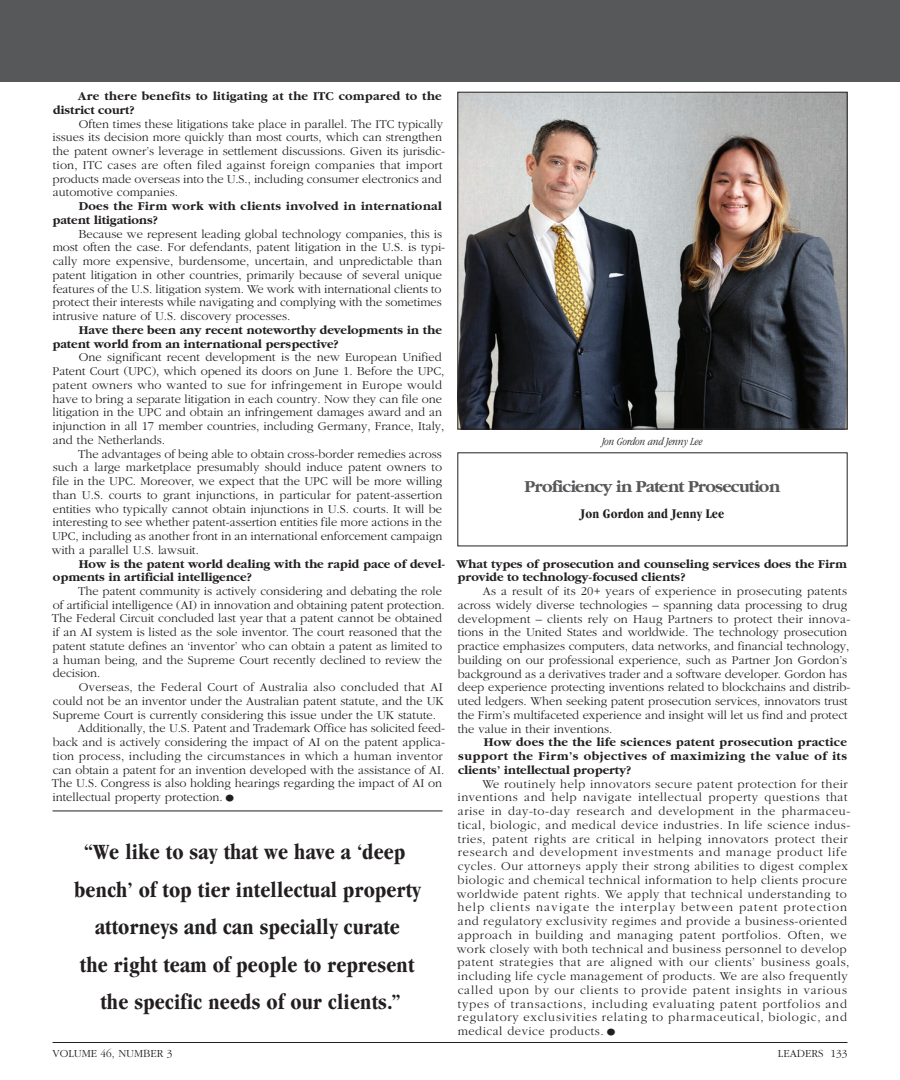
<style>
.page{position:relative;width:900px;height:1080px;background:#fff}
.page>*{position:absolute;margin:0;border:0;box-sizing:border-box;transform-origin:0 0}
.t1{font:700 condensed 22.5px/37.5px "Garamond";letter-spacing:.01em;color:#231f20;text-align:center}
.t2{font:700 17.5px "Garamond";letter-spacing:-.04em;color:#57585a}
.t3{font:700 condensed 13.75px "Garamond";letter-spacing:.01em;color:#231f20}
.t4{font:300 12.5px/13.8px "Garamond";color:#231f20}
.t5{font:300 12.5px/13.8px "Garamond";letter-spacing:.04em;color:#231f20}
.t6{font:700 12.5px/13.8px "Garamond";color:#231f20}
.t7{font:700 12.5px/13.8px "Garamond";letter-spacing:.02em;color:#231f20}
.t8{font:300 12.5px "Garamond";letter-spacing:.02em;color:#231f20}
.t9{font:300 11.25px "Garamond";color:#231f20}
.t10{font:italic 300 condensed 11.25px "Garamond";color:#231f20}
.s1{font-size:22.5px}
</style>
<div class="page">
<div style="left:0;top:0;width:900px;height:81px;background:#57585a"></div>
<img style="left:460px;top:94px;width:386px;height:333px">
<div style="left:458px;top:92px;width:390px;height:337px;border:1px solid #231f20"></div>
<hr style="left:52px;top:811px;width:390px;height:1px;background:#231f20">
<hr style="left:52px;top:1042px;width:796px;height:1px;background:#231f20">
<p class="t7" style="left:53px;top:89px;width:390px;text-indent:25px">Are there benefits to litigating at the ITC compared to the district court?</p>
<p class="t4" style="left:53px;top:117px;width:394px;text-indent:26px">Often times these litigations take place in parallel. The ITC typically issues its decision more quickly than most courts, which can strengthen the patent owner’s leverage in settlement discussions. Given its jurisdic&shy;tion, ITC cases are often filed against foreign companies that import products made overseas into the U.S., including consumer electronics and automotive companies.</p>
<p class="t7" style="left:52px;top:199px;width:391px;text-indent:26px">Does the Firm work with clients involved in international patent litigations?</p>
<p class="t4" style="left:53px;top:227px;width:394px;text-indent:26px">Because we represent leading global technology companies, this is most often the case. For defendants, patent litigation in the U.S. is typi&shy;cally more expensive, burdensome, uncertain, and unpredictable than patent litigation in other countries, primarily because of several unique features of the U.S. litigation system. We work with international clients to protect their interests while navigating and complying with the sometimes intrusive nature of U.S. discovery processes.</p>
<p class="t6" style="left:52px;top:323px;width:391px;text-indent:26px">Have there been any recent noteworthy developments in the patent world from an international perspective?</p>
<p class="t4" style="left:52px;top:351px;width:394px;text-indent:27px">One significant recent development is the new European Unified Patent Court (UPC), which opened its doors on June 1. Before the UPC, patent owners who wanted to sue for infringement in Europe would have to bring a separate litigation in each country. Now they can file one litigation in the UPC and obtain an infringement damages award and an injunction in all 17 member countries, including Germany, France, Italy, and the Netherlands.</p>
<p class="t4" style="left:52px;top:447px;width:392px;text-align:justify;text-indent:26px">The advantages of being able to obtain cross-border remedies across such a large marketplace presumably should induce patent owners to file in the UPC. Moreover, we expect that the UPC will be more willing than U.S. courts to grant injunctions, in particular for patent-assertion entities who typically cannot obtain injunctions in U.S. courts. It will be interesting to see whether patent-assertion entities file more actions in the UPC, including as another front in an international enforcement campaign with a parallel U.S. lawsuit.</p>
<p class="t6" style="left:53px;top:557px;width:394px;text-indent:26px">How is the patent world dealing with the rapid pace of devel&shy;opments in artificial intelligence?</p>
<p class="t4" style="left:52px;top:584px;width:394px;text-indent:26px">The patent community is actively considering and debating the role of artificial intelligence (AI) in innovation and obtaining patent protection.<br>The Federal Circuit concluded last year that a patent cannot be obtained if an AI system is listed as the sole inventor. The court reasoned that the patent statute defines an ‘inventor’ who can obtain a patent as limited to a human being, and the Supreme Court recently declined to review the decision.</p>
<p class="t8" style="left:79px;top:681px;width:365px">Overseas, the Federal Court of Australia also concluded that AI</p>
<p class="t4" style="left:53px;top:694px;width:392px">could not be an inventor under the Australian patent statute, and the UK</p>
<p class="t4" style="left:53px;top:708px;width:385px">Supreme Court is currently considering this issue under the UK statute.</p>
<p class="t4" style="left:78px;top:722px;width:369px">Additionally, the U.S. Patent and Trademark Office has solicited feed-</p>
<p class="t4" style="left:53px;top:736px;width:394px">back and is actively considering the impact of AI on the patent applica-</p>
<p class="t8" style="left:53px;top:749px;width:392px">tion process, including the circumstances in which a human inventor</p>
<p class="t4" style="left:53px;top:763px;width:393px">can obtain a patent for an invention developed with the assistance of AI.</p>
<p class="t4" style="left:52px;top:777px;width:392px">The U.S. Congress is also holding hearings regarding the impact of AI on</p>
<p class="t4" style="left:53px;top:791px;width:186px">intellectual property protection.<span class="s1">•</span></p>
<p class="t10" style="left:602px;top:436px;width:102px">Jon Gordon and Jenny Lee</p>
<h2 class="t2" style="left:525px;top:477px;width:257px">Proficiency in Patent Prosecution</h2>
<p class="t3" style="left:581px;top:506px;width:145px">Jon Gordon and Jenny Lee</p>
<p class="t6" style="left:457px;top:557px;width:392px">What types of prosecution and counseling services does the Firm provide to technology-focused clients?</p>
<p class="t4" style="left:458px;top:584px;width:394px;text-indent:25px">As a result of its 20+ years of experience in prosecuting patents across widely diverse technologies – spanning data processing to drug development – clients rely on Haug Partners to protect their innova&shy;tions in the United States and worldwide. The technology prosecution practice emphasizes computers, data networks, and financial technology, building on our professional experience, such as Partner Jon Gordon’s background as a derivatives trader and a software developer. Gordon has deep experience protecting inventions related to blockchains and distrib&shy;uted ledgers. When seeking patent prosecution services, innovators trust the Firm’s multifaceted experience and insight will let us find and protect the value in their inventions.</p>
<p class="t6" style="left:458px;top:736px;width:391px;text-align:justify;text-indent:26px">How does the the life sciences patent prosecution practice support the Firm’s objectives of maximizing the value of its clients’ intellectual property?</p>
<p class="t5" style="left:457px;top:777px;width:395px;text-indent:26px">We routinely help innovators secure patent protection for their inventions and help navigate intellectual property questions that arise in day-to-day research and development in the pharmaceu&shy;tical, biologic, and medical device industries. In life science indus&shy;tries, patent rights are critical in helping innovators protect their research and development investments and manage product life cycles. Our attorneys apply their strong abilities to digest complex biologic and chemical technical information to help clients procure worldwide patent rights. We apply that technical understanding to help clients navigate the interplay between patent protection and regulatory exclusivity regimes and provide a business-oriented approach in building and managing patent portfolios. Often, we work closely with both technical and business personnel to develop patent strategies that are aligned with our clients’ business goals, including life cycle management of products. We are also frequently called upon by our clients to provide patent insights in various types of transactions, including evaluating patent portfolios and regulatory exclusivities relating to pharmaceutical, biologic, and medical device products.<span class="s1">•</span></p>
<h1 class="t1" style="left:74px;top:833px;width:348px">“We like to say that we have a ‘deep bench’ of top tier intellectual property attorneys and can specially curate<br>the right team of people to represent the specific needs of our clients.”</h1>
<p class="t9" style="left:52px;top:1048px;width:121px">VOLUME 46, NUMBER 3</p>
<p class="t9" style="left:778px;top:1048px;width:71px">LEADERS 133</p>
</div>
